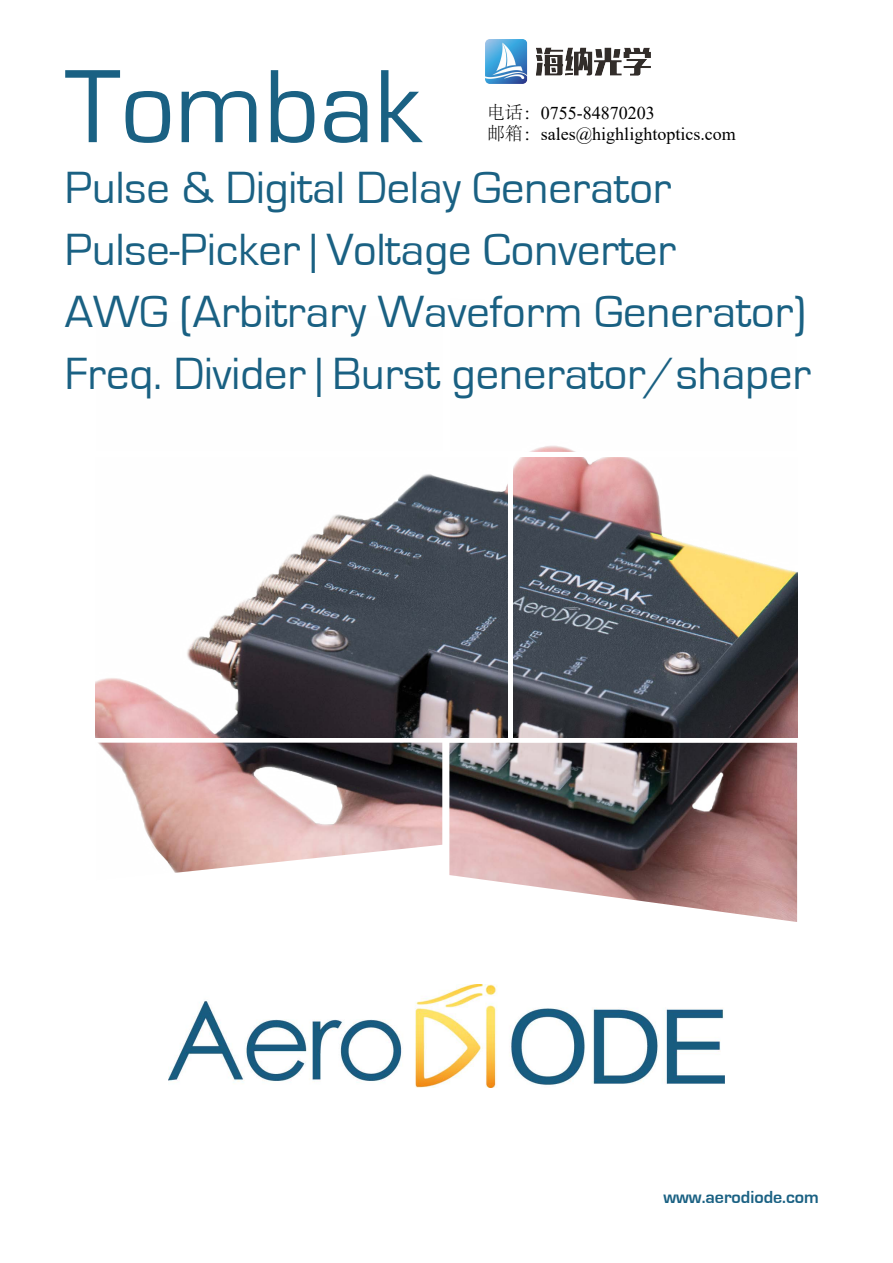
<style>
.page{position:relative;width:893px;height:1263px;background:#fff}
.page>*{position:absolute;margin:0;border:0;box-sizing:border-box;transform-origin:0 0}
.t1{font:108px "Eurostile";color:#1a6183}
.t2{font:46.5px/61.9px "Eurostile";color:#1a6183}
.t3{font:18px/21.6px "Times New Roman";color:#000}
.t4{font:700 18px "Eurostile";color:#1a6183}
.s1{font-family:"Adobe Song Std";font-weight:300}
</style>
<div class="page">
<img style="left:96px;top:474px;width:411px;height:264px">
<img style="left:514px;top:457px;width:283px;height:280px">
<img style="left:98px;top:743px;width:344px;height:130px">
<img style="left:449px;top:743px;width:348px;height:179px">
<img style="left:168px;top:984px;width:557px;height:104px">
<img style="left:486px;top:40px;width:164px;height:43px">
<h1 class="t1" style="left:65px;top:49px;width:358px">Tombak</h1>
<p class="t2" style="left:65px;top:158px;width:748px">Pulse &amp; Digital Delay Generator Pulse-Picker | Voltage Converter<br>AWG (Arbitrary Waveform Generator)<br>Freq. Divider | Burst generator/shaper</p>
<p class="t3" style="left:487px;top:101px;width:251px"><span class="s1">电话：</span>0755-84870203<br><span class="s1">邮箱：</span>sales@highlightoptics.com</p>
<p class="t4" style="left:663px;top:1187px;width:157px">www.aerodiode.com</p>
</div>
